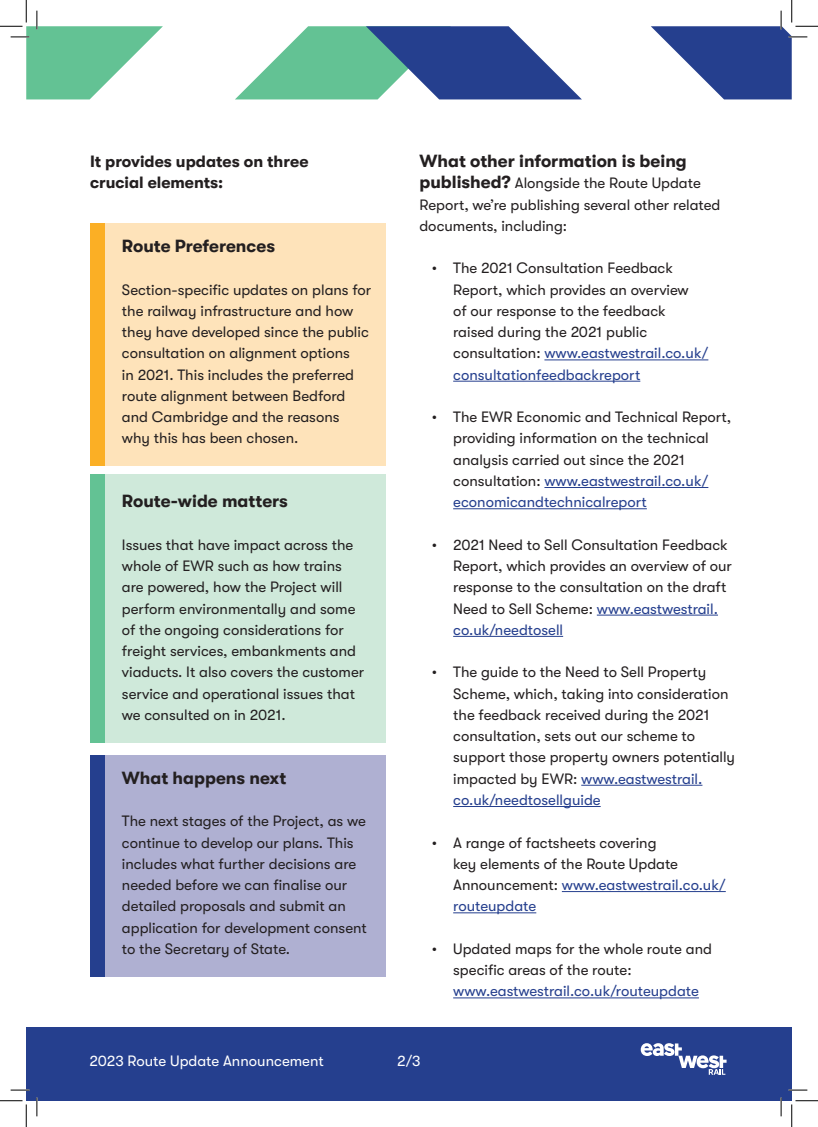
<style>
.page{position:relative;width:818px;height:1127px;background:#fff}
.page>*{position:absolute;margin:0;border:0;box-sizing:border-box;transform-origin:0 0}
.Body_12pt{font:700 17.5px "GT Walsheim";color:#231f20}
.Points_14pt_BOLD{font:700 17.5px "GT Walsheim";color:#231f20}
.Body_12pt-2{font:700 16.25px/21.2px "GT Walsheim";color:#231f20}
.Body_12pt-3{font:15px/21.2px "GT Walsheim";color:#231f20}
.Points_14pt_BOLD-2{font:15px/21.2px "GT Walsheim";color:#231f20}
.Body_12pt-4{font:15px "GT Walsheim";color:#fff}
.s1{font-weight:700;font-size:17.5px}
.s2{color:#253f8e}
</style>
<div class="page">
<svg style="left:235px;top:26px;width:347px;height:73px"></svg>
<div style="left:105px;top:223px;width:281px;height:242px;background:#fee3ba"></div>
<div style="left:105px;top:474px;width:281px;height:268px;background:#cfe9da"></div>
<div style="left:105px;top:754px;width:281px;height:222px;background:#afb0d2"></div>
<div style="left:90px;top:223px;width:15px;height:242px;background:#fbaf25"></div>
<div style="left:90px;top:474px;width:15px;height:268px;background:#63c294"></div>
<div style="left:90px;top:754px;width:15px;height:222px;background:#253f8e"></div>
<hr style="left:544px;top:359px;width:164px;height:1px;background:#253f8e">
<hr style="left:453px;top:381px;width:187px;height:1px;background:#253f8e">
<hr style="left:544px;top:487px;width:164px;height:1px;background:#253f8e">
<hr style="left:453px;top:508px;width:194px;height:1px;background:#253f8e">
<hr style="left:597px;top:614px;width:121px;height:1px;background:#253f8e">
<hr style="left:453px;top:636px;width:110px;height:1px;background:#253f8e">
<hr style="left:581px;top:784px;width:121px;height:1px;background:#253f8e">
<hr style="left:453px;top:806px;width:148px;height:1px;background:#253f8e">
<hr style="left:562px;top:891px;width:164px;height:1px;background:#253f8e">
<hr style="left:453px;top:912px;width:83px;height:1px;background:#253f8e">
<hr style="left:453px;top:997px;width:246px;height:1px;background:#253f8e">
<div style="left:26px;top:1027px;width:766px;height:73px;background:#253f8e"></div>
<svg style="left:641px;top:1043px;width:85px;height:31px"></svg>
<svg style="left:11px;top:1089px;width:18px;height:1px"></svg>
<svg style="left:788px;top:1089px;width:19px;height:1px"></svg>
<svg style="left:36px;top:1097px;width:2px;height:18px"></svg>
<svg style="left:780px;top:1097px;width:2px;height:18px"></svg>
<svg style="left:0;top:0;width:163px;height:99px"></svg>
<svg style="left:0;top:1100px;width:27px;height:26px"></svg>
<svg style="left:651px;top:0;width:167px;height:99px"></svg>
<svg style="left:791px;top:1100px;width:27px;height:26px"></svg>
<p class="Body_12pt-2" style="left:90px;top:151px;width:220px">It provides updates on three crucial elements:</p>
<p class="Body_12pt" style="left:122px;top:236px;width:155px">Route Preferences</p>
<p class="Body_12pt-3" style="left:122px;top:279px;width:251px">Section-specific updates on plans for the railway infrastructure and how they have developed since the public consultation on alignment options<br>in 2021. This includes the preferred route alignment between Bedford and Cambridge and the reasons why this has been chosen.</p>
<p class="Body_12pt" style="left:122px;top:491px;width:168px">Route-wide matters</p>
<p class="Body_12pt-3" style="left:122px;top:534px;width:244px">Issues that have impact across the whole of EWR such as how trains are powered, how the Project will perform environmentally and some of the ongoing considerations for freight services, embankments and viaducts. It also covers the customer service and operational issues that we consulted on in 2021.</p>
<p class="Points_14pt_BOLD" style="left:122px;top:767px;width:166px">What happens next</p>
<p class="Points_14pt_BOLD-2" style="left:122px;top:810px;width:246px">The next stages of the Project, as we continue to develop our plans. This includes what further decisions are needed before we can finalise our detailed proposals and submit an application for development consent to the Secretary of State.</p>
<p class="Body_12pt" style="left:419px;top:151px;width:269px">What other information is being</p>
<p class="Body_12pt-3" style="left:419px;top:172px;width:302px"><span class="s1">published?</span> Alongside the Route Update<br>Report, we’re publishing several other related documents, including:</p>
<p class="Body_12pt-3" style="left:453px;top:257px;width:257px;text-indent:-21px">• The 2021 Consultation Feedback Report, which provides an overview<br>of our response to the feedback raised during the 2021 public consultation: <span class="s2">www.eastwestrail.co.uk/ consultationfeedbackreport</span></p>
<p class="Body_12pt-3" style="left:453px;top:406px;width:280px;text-indent:-21px">• The EWR Economic and Technical Report, providing information on the technical analysis carried out since the 2021 consultation: <span class="s2">www.eastwestrail.co.uk/ economicandtechnicalreport</span></p>
<p class="Body_12pt-3" style="left:453px;top:534px;width:280px;text-indent:-21px">• 2021 Need to Sell Consultation Feedback Report, which provides an overview of our response to the consultation on the draft Need to Sell Scheme: <span class="s2">www.eastwestrail. co.uk/needtosell</span></p>
<p class="Body_12pt-3" style="left:453px;top:661px;width:283px;text-indent:-21px">• The guide to the Need to Sell Property Scheme, which, taking into consideration the feedback received during the 2021 consultation, sets out our scheme to support those property owners potentially impacted by EWR: <span class="s2">www.eastwestrail. co.uk/needtosellguide</span></p>
<p class="Body_12pt-3" style="left:453px;top:831px;width:274px;text-indent:-21px">• A range of factsheets covering<br>key elements of the Route Update<br>Announcement: <span class="s2">www.eastwestrail.co.uk/ routeupdate</span></p>
<p class="Body_12pt-3" style="left:453px;top:937px;width:260px;text-indent:-21px">• Updated maps for the whole route and specific areas of the route: <span class="s2">www.eastwestrail.co.uk/routeupdate</span></p>
<p class="Body_12pt-4" style="left:89px;top:1051px;width:236px">2023 Route Update Announcement</p>
<p class="Body_12pt-4" style="left:397px;top:1051px;width:25px">2/3</p>
</div>
